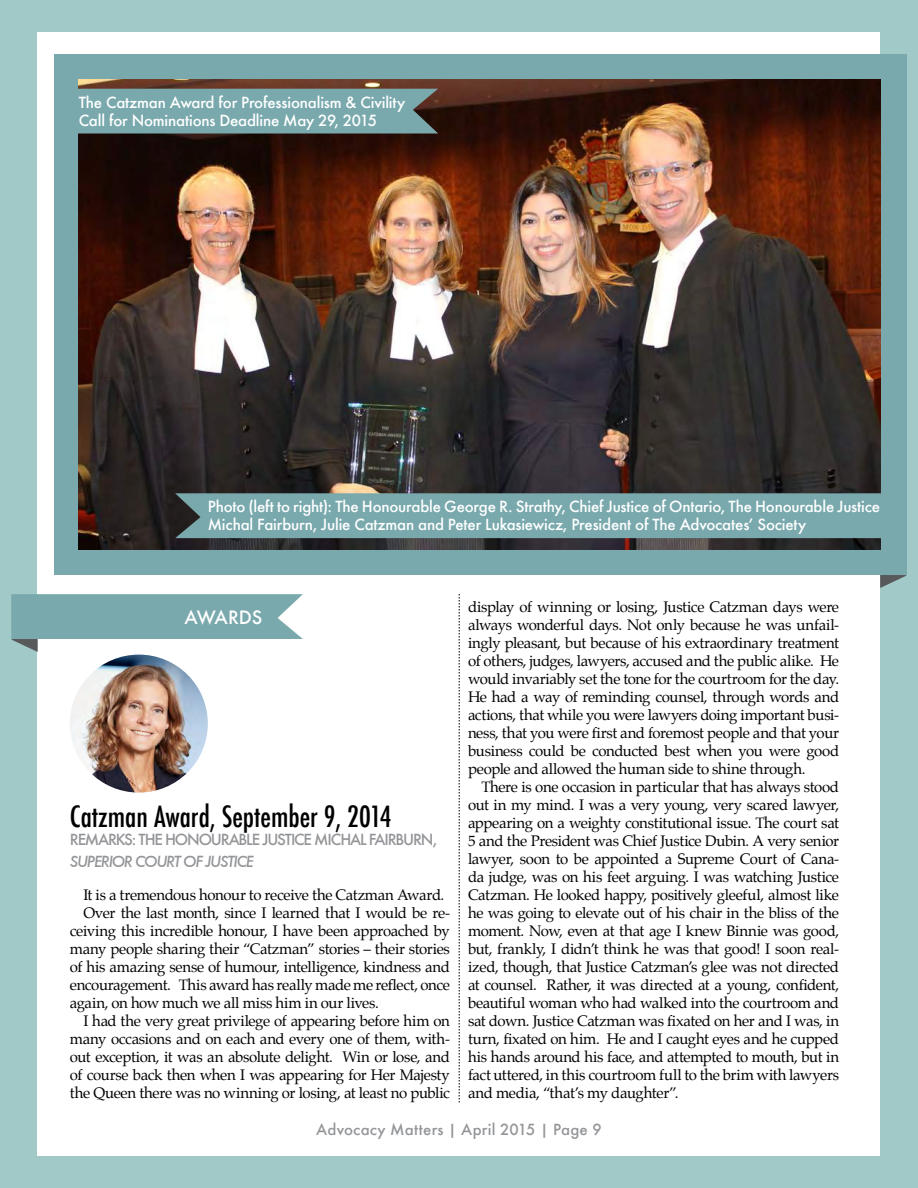
<style>
.page{position:relative;width:918px;height:1188px;background:#a1c9c8}
.page>*{position:absolute;margin:0;border:0;box-sizing:border-box;transform-origin:0 0}
.t1{font:500 condensed 28.5px "Futura";color:#000}
.t2{font:500 18px "Futura";color:#fff}
.t3{font:15px/18px "Palatino";letter-spacing:-.025em;color:#000;text-align:justify}
.t4{font:500 15px/18px "Futura";letter-spacing:-.01em;color:#fff}
.t5{font:500 15px "Futura";letter-spacing:-.08em;color:#939598}
.t6{font:500 15px "Futura";letter-spacing:.015em;color:#939598}
.t7{font:italic 500 15px "Futura";letter-spacing:-.08em;color:#939598}
</style>
<div class="page">
<svg style="left:880px;top:575px;width:27px;height:13px"></svg>
<div style="left:38px;top:32px;width:842px;height:1124px;background:#fff"></div>
<svg style="left:459px;top:594px;width:1px;height:508px"></svg>
<svg style="left:11px;top:594px;width:292px;height:58px"></svg>
<div style="left:54px;top:54px;width:853px;height:521px;background:#79a9ad"></div>
<img style="left:70px;top:655px;width:138px;height:138px;border-radius:69px">
<img style="left:79px;top:79px;width:801px;height:470px">
<svg style="left:175px;top:493px;width:706px;height:45px"></svg>
<svg style="left:78px;top:89px;width:360px;height:45px"></svg>
<p class="t4" style="left:79px;top:93px;width:328px">The Catzman Award for Professionalism &amp; Civility<br>Call for Nominations Deadline May 29, 2015</p>
<p class="t4" style="left:208px;top:498px;width:674px">Photo (left to right): The Honourable George R. Strathy, Chief Justice of Ontario, The Honourable Justice<br>Michal Fairburn, Julie Catzman and Peter Lukasiewicz, President of The Advocates’ Society</p>
<p class="t2" style="left:184px;top:605px;width:79px">AWARDS</p>
<h1 class="t1" style="left:70px;top:798px;width:323px">Catzman Award, September 9, 2014</h1>
<p class="t5" style="left:70px;top:829px;width:369px">REMARKS: THE HONOURABLE JUSTICE MICHAL FAIRBURN,</p>
<p class="t7" style="left:70px;top:851px;width:186px">SUPERIOR COURT OF JUSTICE</p>
<p class="t3" style="left:83px;top:886px;width:363px">It is a tremendous honour to receive the Catzman Award.</p>
<p class="t3" style="left:83px;top:904px;width:368px">Over the last month, since I learned that I would be re-</p>
<p class="t3" style="left:70px;top:922px;width:382px">ceiving this incredible honour, I have been approached by</p>
<p class="t3" style="left:70px;top:940px;width:382px">many people sharing their “Catzman” stories – their stories</p>
<p class="t3" style="left:70px;top:958px;width:382px">of his amazing sense of humour, intelligence, kindness and</p>
<p class="t3" style="left:70px;top:976px;width:382px">encouragement. This award has really made me reflect, once</p>
<p class="t3" style="left:70px;top:994px;width:311px">again, on how much we all miss him in our lives.</p>
<p class="t3" style="left:83px;top:1012px;width:368px">I had the very great privilege of appearing before him on</p>
<p class="t3" style="left:70px;top:1030px;width:382px">many occasions and on each and every one of them, with-</p>
<p class="t3" style="left:70px;top:1048px;width:382px">out exception, it was an absolute delight. Win or lose, and</p>
<p class="t3" style="left:70px;top:1066px;width:382px">of course back then when I was appearing for Her Majesty</p>
<p class="t3" style="left:70px;top:1084px;width:382px">the Queen there was no winning or losing, at least no public</p>
<p class="t3" style="left:468px;top:598px;width:373px">display of winning or losing, Justice Catzman days were always wonderful days. Not only because he was unfail&shy;ingly pleasant, but because of his extraordinary treatment of others, judges, lawyers, accused and the public alike. He would invariably set the tone for the courtroom for the day.<br>He had a way of reminding counsel, through words and actions, that while you were lawyers doing important busi&shy;ness, that you were first and foremost people and that your business could be conducted best when you were good people and allowed the human side to shine through.</p>
<p class="t3" style="left:468px;top:778px;width:373px;text-indent:14px">There is one occasion in particular that has always stood out in my mind. I was a very young, very scared lawyer, appearing on a weighty constitutional issue. The court sat 5 and the President was Chief Justice Dubin. A very senior lawyer, soon to be appointed a Supreme Court of Cana&shy;da judge, was on his feet arguing. I was watching Justice Catzman. He looked happy, positively gleeful, almost like he was going to elevate out of his chair in the bliss of the moment. Now, even at that age I knew Binnie was good, but, frankly, I didn’t think he was that good! I soon real&shy;ized, though, that Justice Catzman’s glee was not directed at counsel. Rather, it was directed at a young, confident, beautiful woman who had walked into the courtroom and sat down. Justice Catzman was fixated on her and I was, in turn, fixated on him. He and I caught eyes and he cupped his hands around his face, and attempted to mouth, but in fact uttered, in this courtroom full to the brim with lawyers and media, “that’s my daughter”.</p>
<p class="t6" style="left:316px;top:1119px;width:287px">Advocacy Matters | April 2015 | Page 9</p>
</div>
